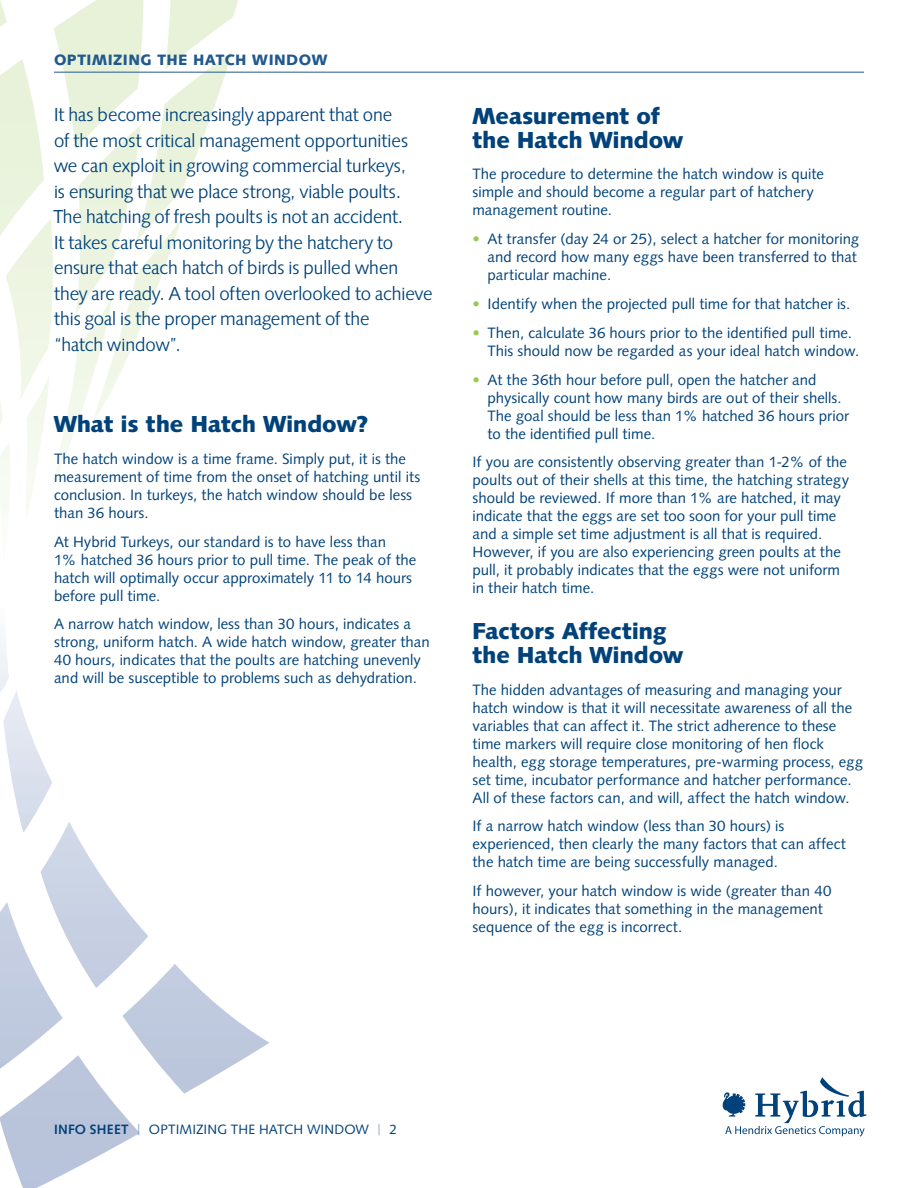
<style>
.page{position:relative;width:918px;height:1188px;background:#fff}
.page>*{position:absolute;margin:0;border:0;box-sizing:border-box;transform-origin:0 0}
.t1{font:24px/24px "Syntax Mdm";letter-spacing:.005em;color:#004279}
.t2{font:19.5px/25.5px "Syntax";color:#004279}
.t3{font:15px/18px "Syntax";color:#004279}
.t4{font:900 15px "Syntax";letter-spacing:.03em;color:#20598e}
.t5{font:13.5px "Syntax";letter-spacing:.015em;color:#004279}
.t6{font:13.5px "Syntax";color:#6a86b1}
.s1{color:#96ca4f}
.s2{font-weight:700}
.s3{color:#6a86b1}
.s4{color:#004279}
</style>
<div class="page">
<svg style="left:0;top:0;width:238px;height:503px"></svg>
<svg style="left:0;top:643px;width:270px;height:545px"></svg>
<svg style="left:723px;top:1077px;width:143px;height:60px"></svg>
<hr style="left:54px;top:72px;width:810px;height:1px;background:#20598e">
<p class="t4" style="left:54px;top:51px;width:260px">OPTIMIZING THE HATCH WINDOW</p>
<p class="t2" style="left:54px;top:103px;width:380px">It has become increasingly apparent that one<br>of the most critical management opportunities we can exploit in growing commercial turkeys,<br>is ensuring that we place strong, viable poults.<br>The hatching of fresh poults is not an accident.<br>It takes careful monitoring by the hatchery to ensure that each hatch of birds is pulled when they are ready. A tool often overlooked to achieve this goal is the proper management of the<br>“hatch window”.</p>
<h1 class="t1" style="left:54px;top:414px;width:316px">What is the Hatch Window?</h1>
<p class="t3" style="left:54px;top:450px;width:368px">The hatch window is a time frame. Simply put, it is the measurement of time from the onset of hatching until its conclusion. In turkeys, the hatch window should be less than 36 hours.</p>
<p class="t3" style="left:54px;top:533px;width:364px">At Hybrid Turkeys, our standard is to have less than<br>1% hatched 36 hours prior to pull time. The peak of the hatch will optimally occur approximately 11 to 14 hours before pull time.</p>
<p class="t3" style="left:54px;top:615px;width:377px">A narrow hatch window, less than 30 hours, indicates a strong, uniform hatch. A wide hatch window, greater than 40 hours, indicates that the poults are hatching unevenly and will be susceptible to problems such as dehydration.</p>
<h1 class="t1" style="left:472px;top:106px;width:212px">Measurement of the Hatch Window</h1>
<p class="t3" style="left:472px;top:165px;width:353px">The procedure to determine the hatch window is quite simple and should become a regular part of hatchery management routine.</p>
<p class="t3" style="left:488px;top:230px;width:373px;text-indent:-15px"><span class="s1">•</span> At transfer (day 24 or 25), select a hatcher for monitoring and record how many eggs have been transferred to that particular machine.</p>
<p class="t3" style="left:472px;top:295px;width:379px"><span class="s1">•</span> Identify when the projected pull time for that hatcher is.</p>
<p class="t3" style="left:488px;top:324px;width:373px;text-indent:-15px"><span class="s1">•</span> Then, calculate 36 hours prior to the identified pull time.<br>This should now be regarded as your ideal hatch window.</p>
<p class="t3" style="left:488px;top:371px;width:363px;text-indent:-15px"><span class="s1">•</span> At the 36th hour before pull, open the hatcher and physically count how many birds are out of their shells.<br>The goal should be less than 1% hatched 36 hours prior to the identified pull time.</p>
<p class="t3" style="left:472px;top:453px;width:378px">If you are consistently observing greater than 1-2% of the poults out of their shells at this time, the hatching strategy should be reviewed. If more than 1% are hatched, it may indicate that the eggs are set too soon for your pull time and a simple set time adjustment is all that is required.<br>However, if you are also experiencing green poults at the pull, it probably indicates that the eggs were not uniform in their hatch time.</p>
<h1 class="t1" style="left:472px;top:621px;width:212px">Factors Affecting the Hatch Window</h1>
<p class="t3" style="left:472px;top:680px;width:392px">The hidden advantages of measuring and managing your hatch window is that it will necessitate awareness of all the variables that can affect it. The strict adherence to these time markers will require close monitoring of hen flock health, egg storage temperatures, pre-warming process, egg set time, incubator performance and hatcher performance.<br>All of these factors can, and will, affect the hatch window.</p>
<p class="t3" style="left:472px;top:817px;width:375px">If a narrow hatch window (less than 30 hours) is experienced, then clearly the many factors that can affect the hatch time are being successfully managed.</p>
<p class="t3" style="left:472px;top:882px;width:360px">If however, your hatch window is wide (greater than 40 hours), it indicates that something in the management sequence of the egg is incorrect.</p>
<p class="t5" style="left:54px;top:1121px;width:300px"><span class="s2">INFO SHEET</span> <span class="s3">|</span> Optimizi ng th e Hatch Wi ndow</p>
<p class="t6" style="left:376px;top:1119px;width:23px">| <span class="s4">2</span></p>
</div>
